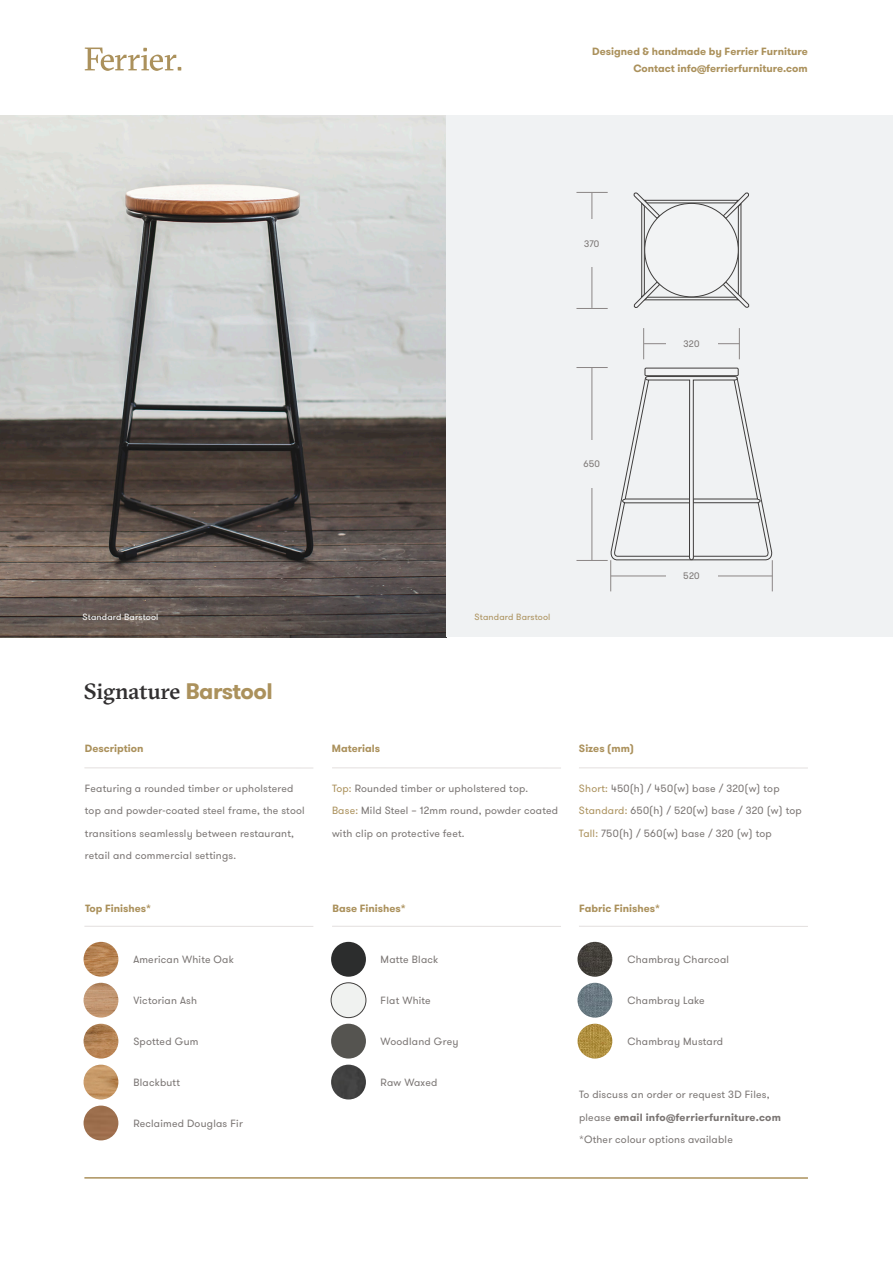
<style>
.page{position:relative;width:893px;height:1263px;background:#fff}
.page>*{position:absolute;margin:0;border:0;box-sizing:border-box;transform-origin:0 0}
.t1{font:500 22.5px "GT Sectra";letter-spacing:-.005em;color:#312f30}
.t2{font:10.5px/22.5px "GT Walsheim Pro";letter-spacing:.02em;color:#7a7573}
.t3{font:700 10.5px/16.5px "GT Walsheim Pro";color:#ab915c;text-align:right}
.t4{font:9.45px "GT Walsheim Pro";letter-spacing:.02em;color:#7a7573}
.t5{font:9px "GT Walsheim Pro";letter-spacing:.02em;color:#fff}
.t6{font:9px "GT Walsheim Pro";letter-spacing:.02em;color:#ab915c}
.s1{font-family:"GT Walsheim Pro";font-weight:700;color:#ab915c}
.s2{color:#ab915c}
.s3{font-weight:700}
</style>
<div class="page">
<img style="left:0;top:116px;width:446px;height:521px">
<div style="left:446px;top:116px;width:447px;height:521px;background:#f0f2f3"></div>
<hr style="left:579px;top:926px;width:229px;height:1px;background:#e3dfde">
<hr style="left:579px;top:767px;width:229px;height:1px;background:#e3dfde">
<img style="left:331px;top:983px;width:35px;height:35px;border-radius:17px">
<div style="left:331px;top:983px;width:35px;height:35px;border:1px solid #403e3d;border-radius:50%"></div>
<img style="left:331px;top:942px;width:35px;height:35px;border-radius:17px">
<img style="left:331px;top:1024px;width:35px;height:34px;border-radius:17px">
<img style="left:331px;top:1065px;width:35px;height:34px">
<svg style="left:85px;top:48px;width:96px;height:23px"></svg>
<img style="left:577px;top:983px;width:35px;height:35px;border-radius:17px">
<img style="left:577px;top:942px;width:35px;height:35px;border-radius:17px">
<img style="left:577px;top:1024px;width:35px;height:34px;border-radius:17px">
<hr style="left:332px;top:926px;width:229px;height:1px;background:#e3dfde">
<hr style="left:332px;top:767px;width:229px;height:1px;background:#e3dfde">
<img style="left:84px;top:983px;width:34px;height:35px;border-radius:17px">
<img style="left:84px;top:942px;width:34px;height:35px;border-radius:17px">
<img style="left:84px;top:1024px;width:34px;height:34px;border-radius:17px">
<img style="left:84px;top:1065px;width:34px;height:34px;border-radius:17px">
<img style="left:84px;top:1105px;width:34px;height:35px;border-radius:17px">
<hr style="left:84px;top:926px;width:229px;height:1px;background:#e3dfde">
<hr style="left:84px;top:1177px;width:724px;height:2px;background:#ab915c">
<hr style="left:84px;top:767px;width:229px;height:1px;background:#e3dfde">
<hr style="left:610px;top:560px;width:1px;height:31px;background:#8b8685">
<hr style="left:772px;top:560px;width:1px;height:31px;background:#8b8685">
<hr style="left:643px;top:328px;width:1px;height:31px;background:#8b8685">
<hr style="left:739px;top:328px;width:1px;height:31px;background:#8b8685">
<hr style="left:576px;top:560px;width:32px;height:1px;background:#8b8685">
<hr style="left:576px;top:308px;width:32px;height:1px;background:#8b8685">
<hr style="left:576px;top:367px;width:32px;height:1px;background:#8b8685">
<hr style="left:576px;top:192px;width:32px;height:1px;background:#8b8685">
<hr style="left:644px;top:343px;width:95px;height:1px;background:#8b8685">
<hr style="left:592px;top:367px;width:1px;height:193px;background:#8b8685">
<hr style="left:592px;top:193px;width:1px;height:115px;background:#8b8685">
<div style="left:666px;top:340px;width:51px;height:7px;background:#f0f2f3"></div>
<div style="left:566px;top:440px;width:51px;height:48px;background:#f0f2f3"></div>
<div style="left:578px;top:219px;width:27px;height:48px;background:#f0f2f3"></div>
<svg style="left:610px;top:368px;width:163px;height:193px"></svg>
<svg style="left:633px;top:192px;width:117px;height:116px"></svg>
<div style="left:645px;top:203px;width:93px;height:94px;background:#f2f3f4;border-radius:50%"></div>
<hr style="left:611px;top:576px;width:161px;height:1px;background:#8b8685">
<div style="left:666px;top:572px;width:51px;height:7px;background:#f0f2f3"></div>
<p class="t3" style="left:592px;top:44px;width:217px">Designed &amp; handmade by Ferrier Furniture<br>Contact info@ferrierfurniture.com</p>
<p class="t4" style="left:584px;top:237px;width:17px">370</p>
<p class="t4" style="left:583px;top:458px;width:18px">650</p>
<p class="t5" style="left:83px;top:611px;width:77px">Standard Barstool</p>
<p class="t6" style="left:475px;top:611px;width:77px">Standard Barstool</p>
<p class="t1" style="left:84px;top:677px;width:190px">Signature <span class="s1">Barstool</span></p>
<p class="t3" style="left:85px;top:740px;width:60px">Description</p>
<p class="t3" style="left:332px;top:740px;width:50px">Materials</p>
<p class="t3" style="left:579px;top:740px;width:57px">Sizes (mm)</p>
<p class="t4" style="left:683px;top:338px;width:18px">320</p>
<p class="t4" style="left:683px;top:570px;width:18px">520</p>
<p class="t2" style="left:85px;top:777px;width:221px">Featuring a rounded timber or upholstered top and powder-coated steel frame, the stool transitions seamlessly between restaurant, retail and commercial settings.</p>
<p class="t3" style="left:85px;top:900px;width:68px">Top Finishes*</p>
<p class="t2" style="left:133px;top:948px;width:102px">American White Oak</p>
<p class="t2" style="left:133px;top:989px;width:65px">Victorian Ash</p>
<p class="t2" style="left:133px;top:1030px;width:67px">Spotted Gum</p>
<p class="t2" style="left:133px;top:1071px;width:48px">Blackbutt</p>
<p class="t2" style="left:133px;top:1112px;width:111px">Reclaimed Douglas Fir</p>
<p class="t2" style="left:332px;top:777px;width:228px"><span class="s2">Top:</span> Rounded timber or upholstered top.<br><span class="s2">Base:</span> Mild Steel – 12mm round, powder coated with clip on protective feet.</p>
<p class="t2" style="left:579px;top:777px;width:224px"><span class="s2">Short:</span> 450(h) / 450(w) base / 320(w) top<br><span class="s2">Standard:</span> 650(h) / 520(w) base / 320 (w) top<br><span class="s2">Tall:</span> 750(h) / 560(w) base / 320 (w) top</p>
<p class="t3" style="left:333px;top:900px;width:75px">Base Finishes*</p>
<p class="t2" style="left:381px;top:948px;width:59px">Matte Black</p>
<p class="t2" style="left:381px;top:989px;width:52px">Flat White</p>
<p class="t2" style="left:381px;top:1030px;width:79px">Woodland Grey</p>
<p class="t2" style="left:381px;top:1071px;width:58px">Raw Waxed</p>
<p class="t3" style="left:579px;top:900px;width:83px">Fabric Finishes*</p>
<p class="t2" style="left:627px;top:948px;width:103px">Chambray Charcoal</p>
<p class="t2" style="left:627px;top:989px;width:79px">Chambray Lake</p>
<p class="t2" style="left:627px;top:1030px;width:97px">Chambray Mustard</p>
<p class="t2" style="left:579px;top:1083px;width:203px">To discuss an order or request 3D Files, please <span class="s3">email info@ferrierfurniture.com </span>*Other colour options available</p>
</div>
